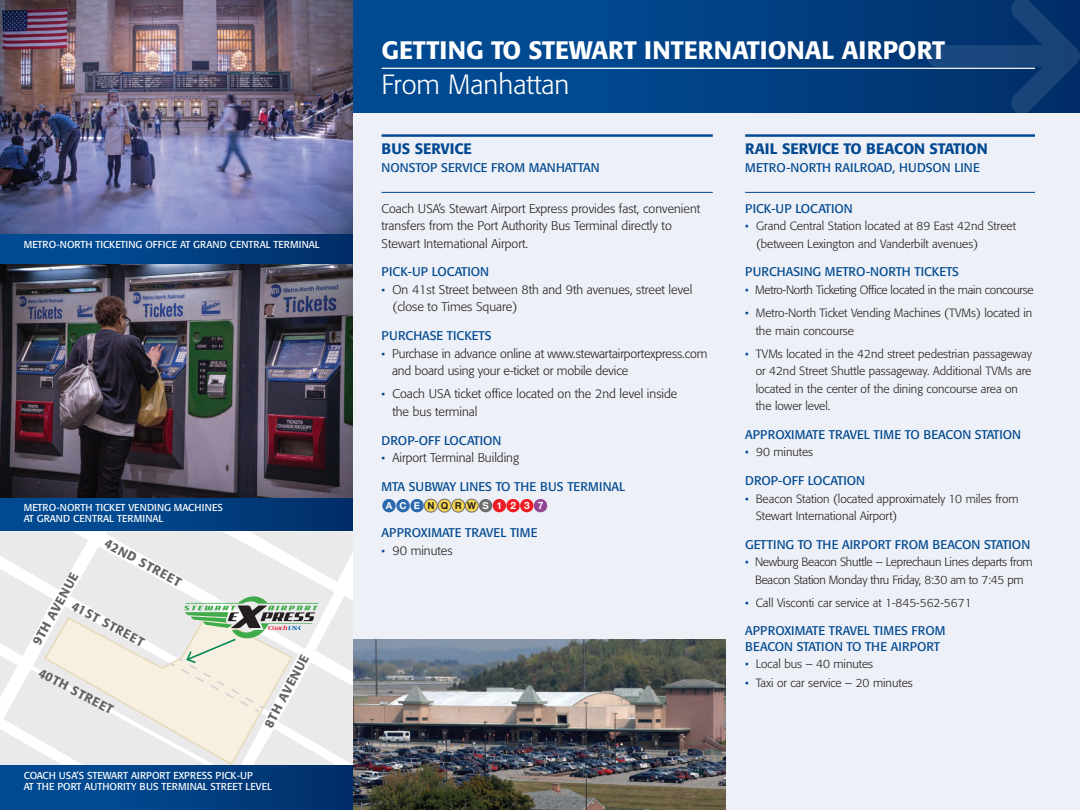
<style>
.page{position:relative;width:1080px;height:810px;background:#fff}
.page>*{position:absolute;margin:0;border:0;box-sizing:border-box;transform-origin:0 0}
.t1{font:300 27.5px "Formata";color:#fff}
.t2{font:500 25px "Formata";color:#fff}
.t3{font:500 15px "Formata";color:#014990}
.t4{font:500 12.75px "Formata";color:#626366}
.t5{font:300 12.5px/17.5px "Formata";color:#231f20}
.t6{font:12.5px/16.2px "Formata";color:#014990}
.t7{font:300 11.88px/17.5px "Formata";color:#231f20}
.t8{font:300 11.88px/17.5px "Formata";letter-spacing:-.02em;color:#231f20;text-align:center}
.t9{font:10px/11.2px "Formata";color:#fff}
.t10{font:700 9.62px "Helvetica";letter-spacing:.665em;color:#231f20}
.s1{font-size:11.88px;color:#014990}
.s2{font-family:"Helvetica Neue";color:#fff}
.s3{font-family:"Helvetica Neue";font-size:9.5px;color:#fff}
.s4{font-family:"Helvetica Neue";font-size:9.5px}
.s5{color:#fff}
.s6{font-family:"Helvetica Neue";font-size:10.12px;color:#fff}
.s7{color:#014990}
</style>
<div class="page">
<div style="left:0;top:0;width:354px;height:810px;background:linear-gradient(to right,#014f99,#01306b)"></div>
<img style="left:0;top:0;width:354px;height:234px">
<img style="left:0;top:264px;width:353px;height:233px">
<svg style="left:0;top:531px;width:354px;height:234px"></svg>
<svg style="left:354px;top:0;width:573px;height:113px;background:#014488"></svg>
<div style="left:354px;top:113px;width:726px;height:697px;background:#edf0f7"></div>
<hr style="left:745px;top:134px;width:290px;height:3px;background:#014990">
<hr style="left:745px;top:192px;width:290px;height:1px;background:#014990">
<hr style="left:382px;top:134px;width:331px;height:3px;background:#014990">
<hr style="left:382px;top:192px;width:331px;height:1px;background:#014990">
<svg style="left:382px;top:498px;width:165px;height:15px"></svg>
<hr style="left:382px;top:68px;width:653px;height:1px;background:#fff">
<svg style="left:927px;top:0;width:153px;height:113px;background:#0a3973"></svg>
<img style="left:354px;top:639px;width:371px;height:171px">
<p class="t9" style="left:24px;top:239px;width:298px">METRO-NORTH TICKETING OFFICE AT GRAND CENTRAL TERMINAL</p>
<p class="t9" style="left:24px;top:502px;width:201px">METRO-NORTH TICKET VENDING MACHINES<br>AT GRAND CENTRAL TERMINAL</p>
<p class="t4" style="left:110px;top:535px;width:87px;rotate:29deg">42ND STREET</p>
<p class="t4" style="left:29px;top:640px;width:82px;rotate:-61deg">9TH AVENUE</p>
<p class="t4" style="left:76px;top:598px;width:82px;rotate:28deg">41ST STREET</p>
<p class="t4" style="left:43px;top:665px;width:84px;rotate:28deg">40TH STREET</p>
<p class="t4" style="left:261px;top:723px;width:82px;rotate:-62deg">8TH AVENUE</p>
<p class="t9" style="left:24px;top:770px;width:250px">COACH USA’S STEWART AIRPORT EXPRESS PICK-UP<br>AT THE PORT AUTHORITY BUS TERMINAL STREET LEVEL</p>
<h2 class="t2" style="left:382px;top:34px;width:565px">GETTING TO STEWART INTERNATIONAL AIRPORT</h2>
<h1 class="t1" style="left:382px;top:68px;width:189px">From Manhattan</h1>
<p class="t3" style="left:382px;top:139px;width:92px">BUS SERVICE</p>
<p class="t6" style="left:382px;top:159px;width:220px">NONSTOP SERVICE FROM MANHATTAN</p>
<p class="t5" style="left:382px;top:200px;width:320px">Coach USA’s Stewart Airport Express provides fast, convenient transfers from the Port Authority Bus Terminal directly to<br>Stewart International Airport.</p>
<p class="t6" style="left:382px;top:264px;width:109px">PICK-UP LOCATION</p>
<p class="t5" style="left:392px;top:281px;width:301px;text-indent:-11px"><span class="s1">•</span> On 41st Street between 8th and 9th avenues, street level (close to Times Square)</p>
<p class="t6" style="left:382px;top:328px;width:111px">PURCHASE TICKETS</p>
<p class="t5" style="left:392px;top:345px;width:317px;text-indent:-11px"><span class="s1">•</span> Purchase in advance online at www.stewartairportexpress.com and board using your e-ticket or mobile device</p>
<p class="t5" style="left:392px;top:385px;width:286px;text-indent:-11px"><span class="s1">•</span> Coach USA ticket office located on the 2nd level inside the bus terminal</p>
<p class="t6" style="left:382px;top:432px;width:121px">DROP-OFF LOCATION</p>
<p class="t5" style="left:382px;top:449px;width:139px"><span class="s1">•</span> Airport Terminal Building</p>
<p class="t6" style="left:382px;top:478px;width:245px">MTA SUBWAY LINES TO THE BUS TERMINAL</p>
<p class="t6" style="left:382px;top:524px;width:158px">APPROXIMATE TRAVEL TIME</p>
<p class="t5" style="left:382px;top:542px;width:73px"><span class="s1">•</span> 90 minutes</p>
<p class="t10" style="left:386px;top:498px;width:159px"><span class="s2">AC</span><span class="s3">E</span><span class="s4">N</span>QRW<span class="s5">S1</span><span class="s6">237</span></p>
<p class="t3" style="left:745px;top:139px;width:244px">RAIL SERVICE TO BEACON STATION</p>
<p class="t6" style="left:745px;top:159px;width:236px">METRO-NORTH RAILROAD, HUDSON LINE</p>
<p class="t6" style="left:745px;top:200px;width:109px">PICK-UP LOCATION</p>
<p class="t7" style="left:756px;top:217px;width:261px;text-indent:-11px"><span class="s7">•</span> Grand Central Station located at 89 East 42nd Street (between Lexington and Vanderbilt avenues)</p>
<p class="t6" style="left:745px;top:264px;width:215px">PURCHASING METRO-NORTH TICKETS</p>
<p class="t8" style="left:745px;top:281px;width:290px"><span class="s7">•</span> Metro-North Ticketing Office located in the main concourse</p>
<p class="t7" style="left:756px;top:304px;width:278px;text-indent:-11px"><span class="s7">•</span> Metro-North Ticket Vending Machines (TVMs) located in the main concourse</p>
<p class="t7" style="left:756px;top:345px;width:278px;text-indent:-11px"><span class="s7">•</span> TVMs located in the 42nd street pedestrian passageway or 42nd Street Shuttle passageway. Additional TVMs are located in the center of the dining concourse area on the lower level.</p>
<p class="t6" style="left:745px;top:426px;width:277px">APPROXIMATE TRAVEL TIME TO BEACON STATION</p>
<p class="t7" style="left:745px;top:444px;width:70px"><span class="s7">•</span> 90 minutes</p>
<p class="t6" style="left:745px;top:473px;width:121px">DROP-OFF LOCATION</p>
<p class="t7" style="left:756px;top:490px;width:264px;text-indent:-11px"><span class="s7">•</span> Beacon Station (located approximately 10 miles from<br>Stewart International Airport)</p>
<p class="t6" style="left:745px;top:536px;width:287px">GETTING TO THE AIRPORT FROM BEACON STATION</p>
<p class="t8" style="left:745px;top:554px;width:289px"><span class="s7">•</span> Newburg Beacon Shuttle – Leprechaun Lines departs from<br>Beacon Station Monday thru Friday, 8:30 am to 7:45 pm</p>
<p class="t7" style="left:745px;top:594px;width:228px"><span class="s7">•</span> Call Visconti car service at 1-845-562-5671</p>
<p class="t6" style="left:745px;top:622px;width:202px">APPROXIMATE TRAVEL TIMES FROM<br>BEACON STATION TO THE AIRPORT</p>
<p class="t7" style="left:745px;top:655px;width:130px"><span class="s7">•</span> Local bus – 40 minutes</p>
<p class="t7" style="left:745px;top:674px;width:169px"><span class="s7">•</span> Taxi or car service – 20 minutes</p>
</div>
